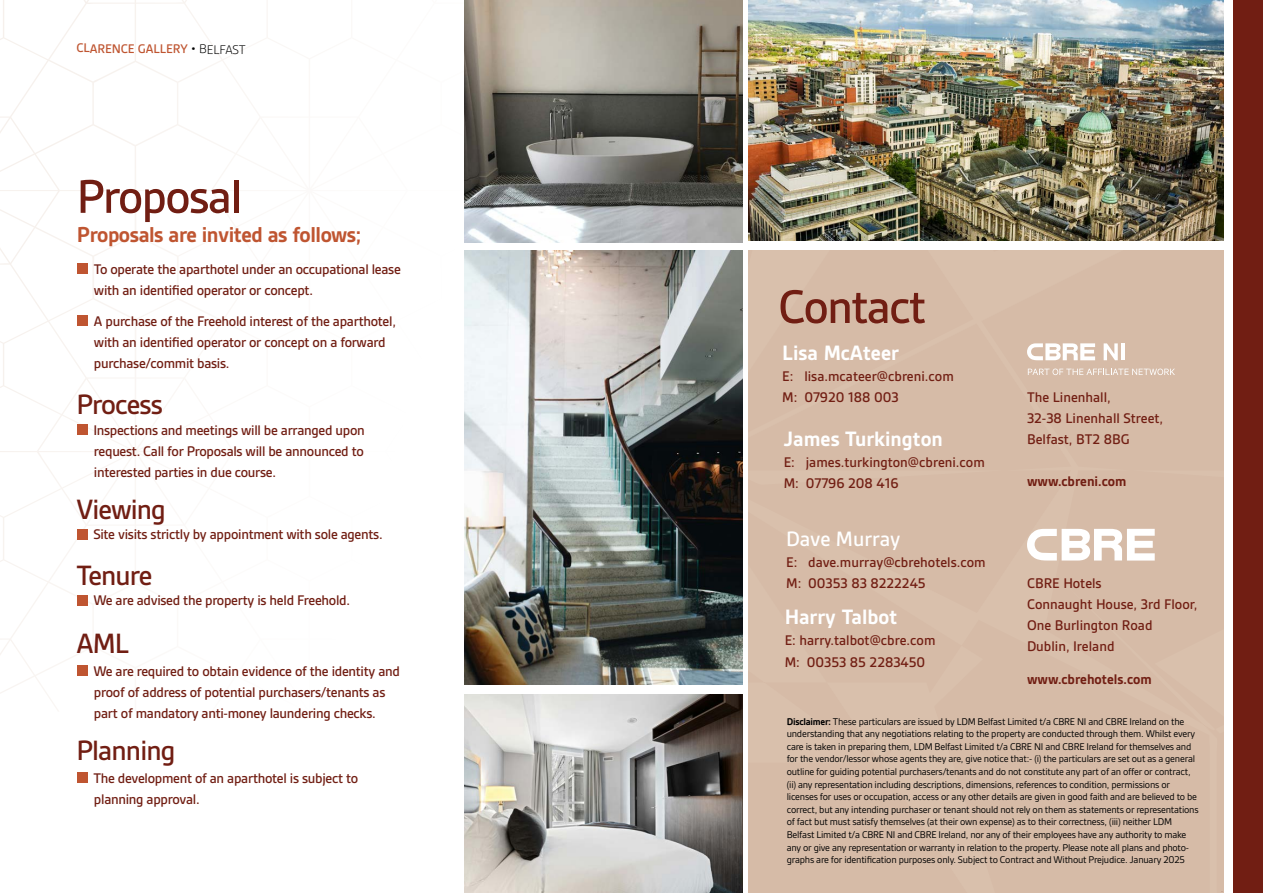
<style>
.page{position:relative;width:1263px;height:893px;background:#fff}
.page>*{position:absolute;margin:0;border:0;box-sizing:border-box;transform-origin:0 0}
.t1{font:500 50.55px "Gesta";letter-spacing:-.03em;color:#711e13}
.t2{font:500 30px "Gesta";letter-spacing:-.03em;color:#711e13}
.t3{font:700 23.1px "Gesta";letter-spacing:-.02em;color:#bf5531}
.t4{font:700 22.35px "Gesta";color:#fff}
.t5{font:500 22.35px "Gesta";color:#fff}
.t6{font:500 15px/21px "Gesta";letter-spacing:-.02em;color:#711e13}
.t7{font:500 15px/21px "Gesta";color:#711e13}
.t8{font:700 15px "Gesta";color:#711e13}
.t9{font:500 13.5px "Gesta";letter-spacing:-.015em;color:#bf5531}
.t10{font:10.5px/12.6px "Gesta";letter-spacing:-.02em;color:#000}
.s1{font-weight:300;color:#000}
.s2{font-weight:700}
</style>
<div class="page">
<img style="left:748px;top:0;width:476px;height:241px">
<div style="left:748px;top:250px;width:476px;height:643px;background:#d6bba7"></div>
<svg style="left:0;top:0;width:465px;height:712px"></svg>
<div style="left:77px;top:264px;width:10px;height:10px;background:#bf5531"></div>
<div style="left:77px;top:315px;width:10px;height:11px;background:#bf5531"></div>
<div style="left:77px;top:773px;width:10px;height:10px;background:#bf5531"></div>
<div style="left:77px;top:424px;width:10px;height:10px;background:#bf5531"></div>
<div style="left:77px;top:529px;width:10px;height:10px;background:#bf5531"></div>
<div style="left:77px;top:595px;width:10px;height:10px;background:#bf5531"></div>
<svg style="left:1027px;top:529px;width:128px;height:32px"></svg>
<svg style="left:1104px;top:343px;width:14px;height:17px"></svg>
<hr style="left:1121px;top:343px;width:3px;height:17px;background:#fff">
<svg style="left:1027px;top:343px;width:68px;height:17px"></svg>
<svg style="left:1028px;top:369px;width:147px;height:6px"></svg>
<div style="left:464px;top:241px;width:761px;height:9px;background:#fff"></div>
<img style="left:465px;top:0;width:277px;height:242px">
<img style="left:465px;top:250px;width:277px;height:435px">
<img style="left:465px;top:694px;width:277px;height:199px">
<div style="left:461px;top:685px;width:284px;height:9px;background:#fff"></div>
<div style="left:1233px;top:0;width:30px;height:893px;background:#711e13"></div>
<div style="left:77px;top:665px;width:10px;height:11px;background:#bf5531"></div>
<p class="t9" style="left:76px;top:41px;width:171px">CLARENCE GALLERY <span class="s1">• BELFAST</span></p>
<h1 class="t1" style="left:77px;top:168px;width:167px">Proposal</h1>
<h3 class="t3" style="left:77px;top:222px;width:286px">Proposals are invited as follows;</h3>
<h3 class="t6" style="left:94px;top:259px;width:308px">To operate the aparthotel under an occupational lease with an identified operator or concept.</h3>
<h3 class="t6" style="left:94px;top:310px;width:303px">A purchase of the Freehold interest of the aparthotel, with an identified operator or concept on a forward purchase/commit basis.</h3>
<h2 class="t2" style="left:77px;top:387px;width:88px">Process</h2>
<h3 class="t6" style="left:93px;top:419px;width:273px;text-align:justify">Inspections and meetings will be arranged upon request. Call for Proposals will be announced to interested parties in due course.</h3>
<h2 class="t2" style="left:77px;top:492px;width:91px">Viewing</h2>
<h3 class="t6" style="left:93px;top:524px;width:291px">Site visits strictly by appointment with sole agents.</h3>
<h2 class="t2" style="left:77px;top:558px;width:77px">Tenure</h2>
<h3 class="t6" style="left:93px;top:590px;width:258px">We are advised the property is held Freehold.</h3>
<h2 class="t2" style="left:77px;top:626px;width:54px">AML</h2>
<h3 class="t6" style="left:93px;top:660px;width:308px">We are required to obtain evidence of the identity and proof of address of potential purchasers/tenants as part of mandatory anti-money laundering checks.</h3>
<h2 class="t2" style="left:77px;top:733px;width:100px">Planning</h2>
<h3 class="t6" style="left:93px;top:767px;width:266px">The development of an aparthotel is subject to planning approval.</h3>
<h1 class="t1" style="left:778px;top:278px;width:149px">Contact</h1>
<h3 class="t4" style="left:782px;top:340px;width:118px">Lisa McAteer</h3>
<h3 class="t7" style="left:782px;top:365px;width:173px">E: lisa.mcateer@cbreni.com<br>M: 07920 188 003</h3>
<h3 class="t4" style="left:784px;top:426px;width:161px">James Turkington</h3>
<h3 class="t7" style="left:784px;top:451px;width:203px">E: james.turkington@cbreni.com<br>M: 07796 208 416</h3>
<h3 class="t5" style="left:786px;top:526px;width:116px">Dave Murray</h3>
<h3 class="t7" style="left:786px;top:551px;width:201px">E: dave.murray@cbrehotels.com<br>M: 00353 83 8222245</h3>
<h3 class="t4" style="left:785px;top:605px;width:114px">Harry Talbot</h3>
<h3 class="t7" style="left:785px;top:630px;width:152px">E: harry.talbot@cbre.com<br>M: 00353 85 2283450</h3>
<h3 class="t7" style="left:1027px;top:387px;width:138px">The Linenhall,<br>32-38 Linenhall Street,<br>Belfast, BT2 8BG</h3>
<h3 class="t8" style="left:1027px;top:473px;width:101px">www.cbreni.com</h3>
<h3 class="t7" style="left:1027px;top:572px;width:172px">CBRE Hotels<br>Connaught House, 3rd Floor,<br>One Burlington Road<br>Dublin, Ireland</h3>
<h3 class="t8" style="left:1027px;top:670px;width:126px">www.cbrehotels.com</h3>
<p class="t10" style="left:787px;top:715px;width:413px"><span class="s2">Disclaimer:</span> These particulars are issued by LDM Belfast Limited t/a CBRE NI and CBRE Ireland on the understanding that any negotiations relating to the property are conducted through them. Whilst every care is taken in preparing them, LDM Belfast Limited t/a CBRE NI and CBRE Ireland for themselves and for the vendor/lessor whose agents they are, give notice that:- (i) the particulars are set out as a general outline for guiding potential purchasers/tenants and do not constitute any part of an offer or contract, (ii) any representation including descriptions, dimensions, references to condition, permissions or licenses for uses or occupation, access or any other details are given in good faith and are believed to be correct, but any intending purchaser or tenant should not rely on them as statements or representations of fact but must satisfy themselves (at their own expense) as to their correctness, (iii) neither LDM Belfast Limited t/a CBRE NI and CBRE Ireland, nor any of their employees have any authority to make any or give any representation or warranty in relation to the property. Please note all plans and photo&shy;graphs are for identification purposes only. Subject to Contract and Without Prejudice. January 2025</p>
</div>
